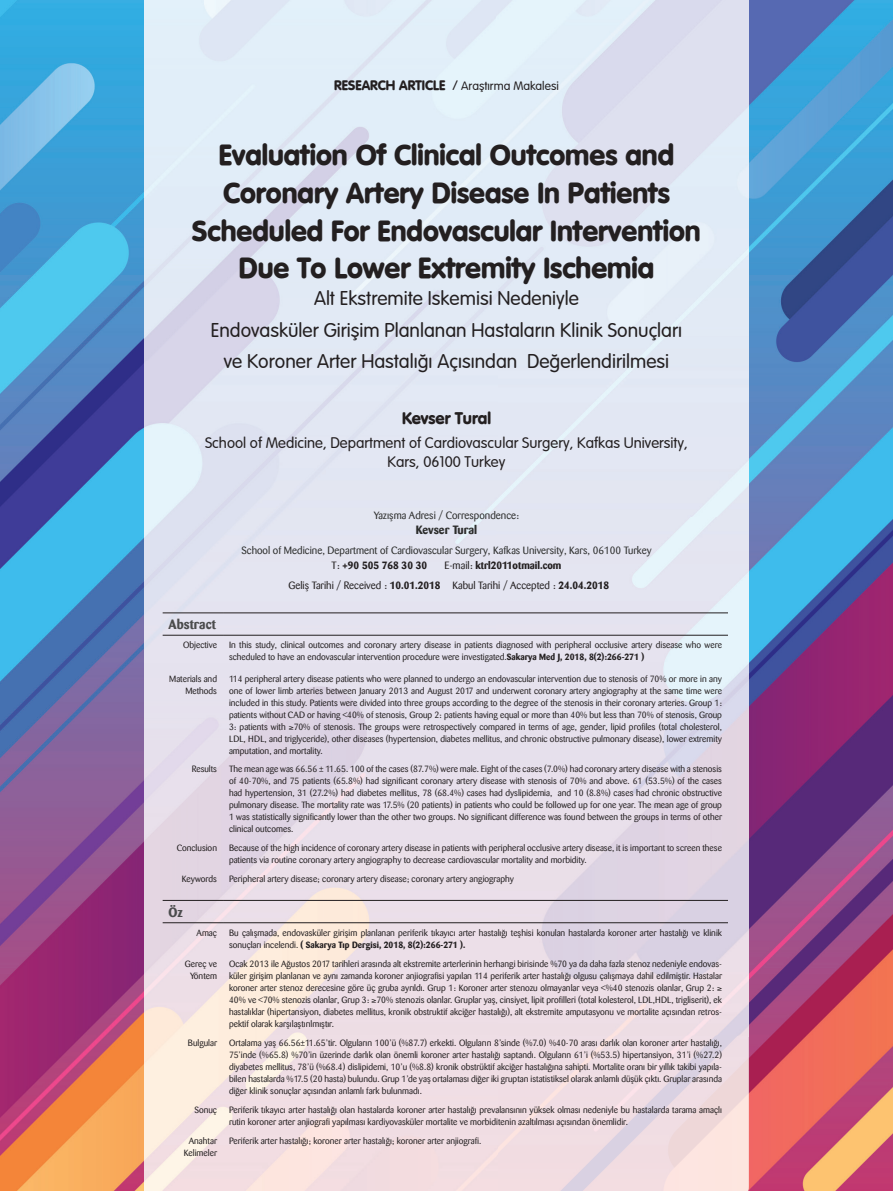
<style>
.page{position:relative;width:893px;height:1191px;background:#fff}
.page>*{position:absolute;margin:0;border:0;box-sizing:border-box;transform-origin:0 0}
.t1{font:900 28.5px/37.5px "Vag Rounded";color:#231f20;text-align:center}
.t2{font:300 19.5px/31.5px "Vag Rounded";color:#231f20;text-align:center}
.t3{font:900 16.5px "Vag Rounded";color:#231f20}
.t4{font:300 15px/19.5px "Vag Rounded";color:#231f20;text-align:center}
.t5{font:700 13.5px "Barmeno";color:#4b4c4d}
.t6{font:300 12px "Vag Rounded";color:#231f20}
.t7{font:700 12px "Barmeno";color:#2c2d2c}
.t8{font:10.5px/15px "Barmeno";color:#2c2d2c}
.t9{font:10.5px/20.1px "Barmeno";color:#231f20}
.t10{font:9px/12px "Barmeno";color:#231f20}
.s1{font-weight:900;font-size:13.5px}
.s2{font-size:13.5px}
.s3{color:#231f20}
.s4{font-weight:700;color:#231f20}
.s5{font-weight:700}
</style>
<div class="page">
<img style="left:0;top:0;width:893px;height:1191px">
<img style="left:144px;top:0;width:604px;height:1191px">
<hr style="left:163px;top:612px;width:60px;height:1px;background:#231f20">
<hr style="left:223px;top:612px;width:505px;height:1px;background:#231f20">
<hr style="left:163px;top:635px;width:60px;height:1px;background:#231f20">
<hr style="left:223px;top:635px;width:505px;height:1px;background:#231f20">
<hr style="left:163px;top:922px;width:60px;height:1px;background:#231f20">
<hr style="left:163px;top:900px;width:60px;height:1px;background:#231f20">
<hr style="left:223px;top:900px;width:505px;height:1px;background:#231f20">
<hr style="left:223px;top:922px;width:505px;height:1px;background:#231f20">
<h3 class="t6" style="left:334px;top:79px;width:226px"><span class="s1">RESEARCH ARTICLE</span> <span class="s2">/</span> Araştırma Makalesi</h3>
<h1 class="t1" style="left:192px;top:136px;width:510px">Evaluation Of Clinical Outcomes and Coronary Artery Disease In Patients Scheduled For Endovascular Intervention Due To Lower Extremity Ischemia</h1>
<h2 class="t2" style="left:211px;top:282px;width:473px">Alt Ekstremite Iskemisi Nedeniyle<br>Endovasküler Girişim Planlanan Hastaların Klinik Sonuçları ve Koroner Arter Hastalığı Açısından Değerlendirilmesi</h2>
<h3 class="t3" style="left:402px;top:408px;width:90px">Kevser Tural</h3>
<h3 class="t4" style="left:205px;top:433px;width:484px">School of Medicine, Department of Cardiovascular Surgery, Kafkas University,<br>Kars, 06100 Turkey</h3>
<p class="t8" style="left:374px;top:508px;width:147px">Yazışma Adresi / Correspondence:</p>
<h3 class="t7" style="left:416px;top:522px;width:63px">Kevser Tural</h3>
<p class="t8" style="left:332px;top:543px;width:321px;text-indent:-90px">School of Medicine, Department of Cardiovascular Surgery, Kafkas University, Kars, 06100 Turkey<br><span class="s3">T:</span> <span class="s4">+90 505 768 30 30</span></p>
<p class="t9" style="left:288px;top:555px;width:322px;text-indent:156px">E-mail: <span class="s5">ktrl2011otmail.com<br></span>Geliş Tarihi / Received : <span class="s5">10.01.2018</span> Kabul Tarihi / Accepted : <span class="s5">24.04.2018</span></p>
<h3 class="t5" style="left:169px;top:616px;width:49px">Abstract</h3>
<p class="t10" style="left:183px;top:639px;width:35px">Objective</p>
<p class="t10" style="left:229px;top:639px;width:494px">In this study, clinical outcomes and coronary artery disease in patients diagnosed with peripheral occlusive artery disease who were scheduled to have an endovascular intervention procedure were investigated.<span class="s5">Sakarya Med J, 2018, 8(2):266-271 )</span></p>
<p class="t10" style="left:169px;top:672px;width:49px;text-align:right">Materials and<br>Methods</p>
<p class="t10" style="left:229px;top:672px;width:494px;text-align:justify">114 peripheral artery disease patients who were planned to undergo an endovascular intervention due to stenosis of 70% or more in any one of lower limb arteries between January 2013 and August 2017 and underwent coronary artery angiography at the same time were included in this study. Patients were divided into three groups according to the degree of the stenosis in their coronary arteries. Group 1: patients without CAD or having &lt;40% of stenosis, Group 2: patients having equal or more than 40% but less than 70% of stenosis, Group 3: patients with ≥70% of stenosis. The groups were retrospectively compared in terms of age, gender, lipid profiles (total cholesterol, LDL, HDL, and triglyceride), other diseases (hypertension, diabetes mellitus, and chronic obstructive pulmonary disease), lower extremity amputation, and mortality.</p>
<p class="t10" style="left:192px;top:763px;width:27px">Results</p>
<p class="t10" style="left:229px;top:763px;width:494px;text-align:justify">The mean age was 66.56 ± 11.65. 100 of the cases (87.7%) were male. Eight of the cases (7.0%) had coronary artery disease with a stenosis of 40-70%, and 75 patients (65.8%) had significant coronary artery disease with stenosis of 70% and above. 61 (53.5%) of the cases had hypertension, 31 (27.2%) had diabetes mellitus, 78 (68.4%) cases had dyslipidemia, and 10 (8.8%) cases had chronic obstructive pulmonary disease. The mortality rate was 17.5% (20 patients) in patients who could be followed up for one year. The mean age of group 1 was statistically significantly lower than the other two groups. No significant difference was found between the groups in terms of other clinical outcomes.</p>
<p class="t10" style="left:177px;top:842px;width:42px">Conclusion</p>
<p class="t10" style="left:229px;top:842px;width:494px">Because of the high incidence of coronary artery disease in patients with peripheral occlusive artery disease, it is important to screen these patients via routine coronary artery angiography to decrease cardiovascular mortality and morbidity.</p>
<p class="t10" style="left:182px;top:873px;width:37px">Keywords</p>
<p class="t10" style="left:229px;top:873px;width:286px">Peripheral artery disease; coronary artery disease; coronary artery angiography</p>
<h3 class="t5" style="left:169px;top:904px;width:16px">Öz</h3>
<p class="t10" style="left:197px;top:926px;width:22px">Amaç</p>
<p class="t10" style="left:229px;top:926px;width:494px">Bu çalışmada, endovasküler girişim planlanan periferik tıkayıcı arter hastalığı teşhisi konulan hastalarda koroner arter hastalığı ve klinik sonuçları incelendi. <span class="s5">( Sakarya Tıp Dergisi, 2018, 8(2):266-271 ).</span></p>
<p class="t10" style="left:185px;top:958px;width:34px;text-align:center">Gereç ve<br>Yöntem</p>
<p class="t10" style="left:229px;top:958px;width:494px;text-align:justify">Ocak 2013 ile Ağustos 2017 tarihleri arasında alt ekstremite arterlerinin herhangi birisinde %70 ya da daha fazla stenoz nedeniyle endovas&shy;küler girişim planlanan ve aynı zamanda koroner anjiografisi yapılan 114 periferik arter hastalığı olgusu çalışmaya dahil edilmiştir. Hastalar koroner arter stenoz derecesine göre üç gruba ayrıldı. Grup 1: Koroner arter stenozu olmayanlar veya &lt;%40 stenozis olanlar, Grup 2: ≥ 40% ve &lt;70% stenozis olanlar, Grup 3: ≥70% stenozis olanlar. Gruplar yaş, cinsiyet, lipit profilleri (total kolesterol, LDL,HDL, trigliserit), ek hastalıklar (hipertansiyon, diabetes mellitus, kronik obstruktif akciğer hastalığı), alt ekstremite amputasyonu ve mortalite açısından retros&shy;pektif olarak karşılaştırılmıştır.</p>
<p class="t10" style="left:188px;top:1037px;width:31px">Bulgular</p>
<p class="t10" style="left:229px;top:1037px;width:494px;text-align:justify">Ortalama yaş 66.56±11.65’tir. Olguların 100’ü (%87.7) erkekti. Olguların 8’sinde (%7.0) %40-70 arası darlık olan koroner arter hastalığı, 75’inde (%65.8) %70’in üzerinde darlık olan önemli koroner arter hastalığı saptandı. Olguların 61’i (%53.5) hipertansiyon, 31’i (%27.2) diyabetes mellitus, 78’ü (%68.4) dislipidemi, 10’u (%8.8) kronik obstrüktif akciğer hastalığına sahipti. Mortalite oranı bir yıllık takibi yapıla&shy;bilen hastalarda %17.5 (20 hasta) bulundu. Grup 1’de yaş ortalaması diğer iki gruptan istatistiksel olarak anlamlı düşük çıktı. Gruplar arasında diğer klinik sonuçlar açısından anlamlı fark bulunmadı.</p>
<p class="t10" style="left:194px;top:1104px;width:24px">Sonuç</p>
<p class="t10" style="left:229px;top:1104px;width:494px">Periferik tıkayıcı arter hastalığı olan hastalarda koroner arter hastalığı prevalansının yüksek olması nedeniyle bu hastalarda tarama amaçlı rutin koroner arter anjiografi yapılması kardiyovasküler mortalite ve morbiditenin azaltılması açısından önemlidir.</p>
<p class="t10" style="left:184px;top:1134px;width:35px;text-align:center">Anahtar<br>Kelimeler</p>
<p class="t10" style="left:229px;top:1134px;width:254px">Periferik arter hastalığı; koroner arter hastalığı; koroner arter anjiografi.</p>
</div>
